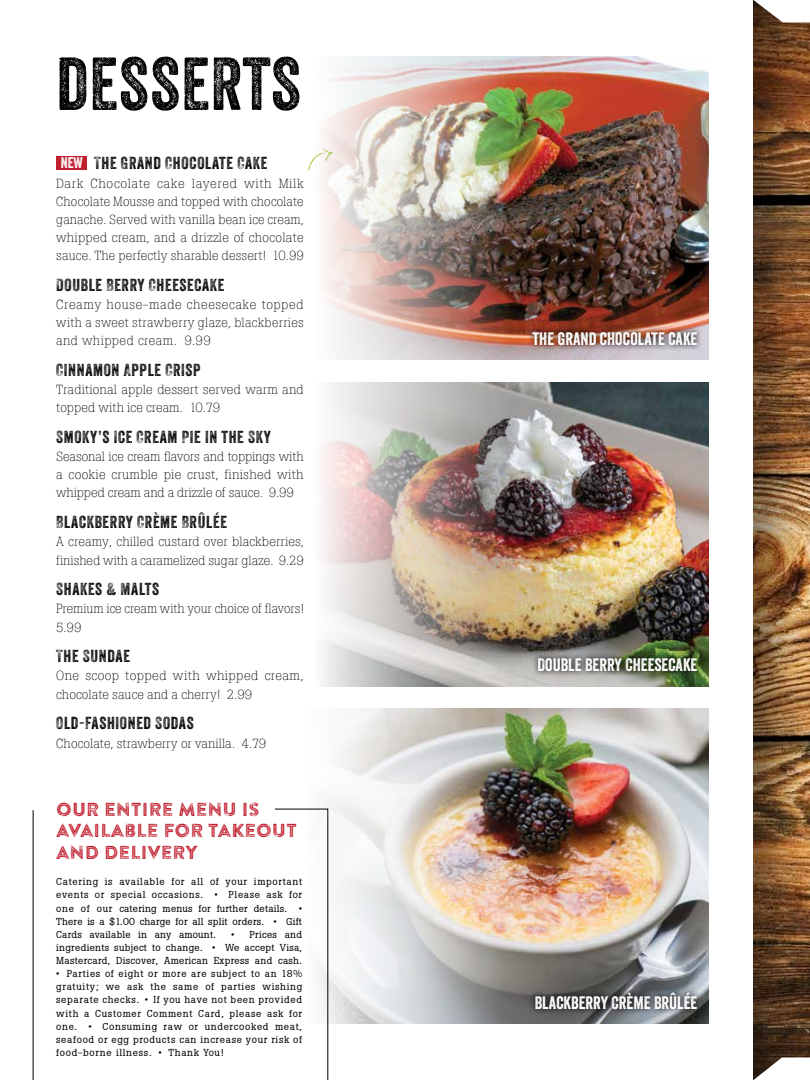
<style>
.page{position:relative;width:810px;height:1080px;background:#fff}
.page>*{position:absolute;margin:0;border:0;box-sizing:border-box;transform-origin:0 0}
.t1{font:72.5px "Veneer Three";letter-spacing:.01em;color:#000}
.t2{font:18.75px/21.2px "Brandon Printed Inline";color:#c01f2e}
.t3{font:17.5px "Veneer";color:#fff}
.t4{font:16.88px "Veneer Three";letter-spacing:.04em;color:#000}
.t5{font:300 13.12px/18.1px "Boton";letter-spacing:.005em;color:#000;text-align:justify}
.t6{font:300 13.12px/18.1px "Boton";letter-spacing:.025em;color:#000}
.t7{font:10.12px/13.1px "Boton";letter-spacing:.03em;color:#000;text-align:justify}
.s1{font-family:"Veneer";font-size:15px;color:#fff}
</style>
<div class="page">
<div style="left:754px;top:0;width:56px;height:1080px;background:#000;opacity:.5"></div>
<svg style="left:753px;top:0;width:57px;height:22px"></svg>
<svg style="left:753px;top:1058px;width:57px;height:22px"></svg>
<div style="left:56px;top:156px;width:31px;height:13px;background:#c01f2e"></div>
<svg style="left:308px;top:157px;width:7px;height:14px"></svg>
<img style="left:322px;top:382px;width:387px;height:304px">
<img style="left:323px;top:709px;width:386px;height:315px">
<img style="left:315px;top:56px;width:394px;height:304px">
<svg style="left:532px;top:652px;width:171px;height:25px;background:#5a6450"></svg>
<img style="left:527px;top:326px;width:176px;height:25px">
<svg style="left:529px;top:986px;width:174px;height:29px;background:#505354"></svg>
<svg style="left:32px;top:808px;width:296px;height:272px"></svg>
<h1 class="t1" style="left:56px;top:40px;width:246px">DESSERTS</h1>
<p class="t4" style="left:61px;top:153px;width:208px"><span class="s1">NEW</span> THE GRAND CHOCOLATE CAKE</p>
<p class="t5" style="left:56px;top:174px;width:249px">Dark Chocolate cake layered with Milk Chocolate Mousse and topped with chocolate ganache. Served with vanilla bean ice cream, whipped cream, and a drizzle of chocolate sauce. The perfectly sharable dessert! 10.99</p>
<p class="t4" style="left:56px;top:275px;width:170px">DOUBLE BERRY CHEESECAKE</p>
<p class="t5" style="left:56px;top:295px;width:249px">Creamy house-made cheesecake topped with a sweet strawberry glaze, blackberries and whipped cream. 9.99</p>
<p class="t4" style="left:56px;top:360px;width:146px">CINNAMON APPLE CRISP</p>
<p class="t5" style="left:56px;top:381px;width:249px">Traditional apple dessert served warm and topped with ice cream. 10.79</p>
<p class="t4" style="left:56px;top:427px;width:216px">SMOKY’S ICE CREAM PIE IN THE SKY</p>
<p class="t5" style="left:56px;top:448px;width:249px">Seasonal ice cream flavors and toppings with a cookie crumble pie crust, finished with whipped cream and a drizzle of sauce. 9.99</p>
<p class="t4" style="left:56px;top:512px;width:172px">BLACKBERRY CRÈME BRÛLÉE</p>
<p class="t5" style="left:56px;top:533px;width:249px">A creamy, chilled custard over blackberries, finished with a caramelized sugar glaze. 9.29</p>
<p class="t4" style="left:56px;top:579px;width:104px">SHAKES &amp; MALTS</p>
<p class="t5" style="left:56px;top:600px;width:249px">Premium ice cream with your choice of flavors!<br>5.99</p>
<p class="t4" style="left:56px;top:646px;width:75px">THE SUNDAE</p>
<p class="t6" style="left:56px;top:667px;width:249px">One scoop topped with whipped cream, chocolate sauce and a cherry! 2.99</p>
<p class="t4" style="left:56px;top:713px;width:139px">OLD-FASHIONED SODAS</p>
<p class="t5" style="left:56px;top:734px;width:211px">Chocolate, strawberry or vanilla. 4.79</p>
<h2 class="t2" style="left:56px;top:799px;width:242px">OUR ENTIRE MENU IS<br>AVAILABLE FOR TAKEOUT<br>AND DELIVERY</h2>
<p class="t7" style="left:56px;top:875px;width:247px">Catering is available for all of your important events or special occasions. • Please ask for one of our catering menus for further details. • There is a $1.00 charge for all split orders. • Gift Cards available in any amount.</p>
<p class="t7" style="left:56px;top:928px;width:247px;text-indent:175px">• Prices and ingredients subject to change. • We accept Visa, Mastercard, Discover, American Express and cash.</p>
<p class="t7" style="left:56px;top:967px;width:247px">• Parties of eight or more are subject to an 18% gratuity; we ask the same of parties wishing separate checks. • If you have not been provided with a Customer Comment Card, please ask for one. • Consuming raw or undercooked meat, seafood or egg products can increase your risk of food-borne illness. • Thank You!</p>
<h3 class="t3" style="left:532px;top:328px;width:167px">THE GRAND CHOCOLATE CAKE</h3>
<h3 class="t3" style="left:537px;top:654px;width:162px">DOUBLE BERRY CHEESECAKE</h3>
<h3 class="t3" style="left:535px;top:992px;width:164px">BLACKBERRY CRÈME BRÛLÉE</h3>
</div>
